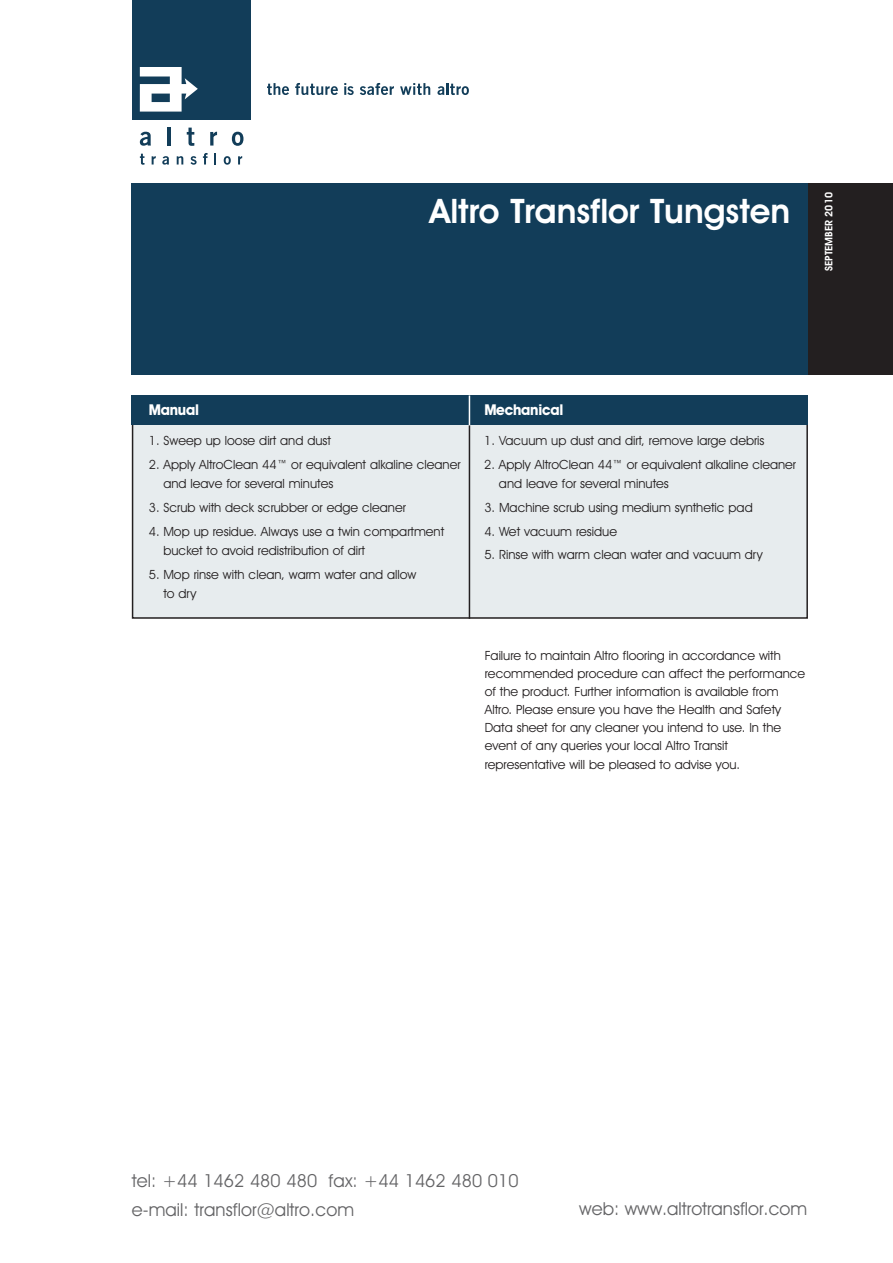
<style>
.page{position:relative;width:893px;height:1263px;background:#fff}
.page>*{position:absolute;margin:0;border:0;box-sizing:border-box;transform-origin:0 0}
.t1{font:600 33.9px "Avant Garde IT Cby BT";color:#fff}
.t2{font:18px/28.5px "Avant Garde IT Cby BT";letter-spacing:.005em;color:#646466}
.t3{font:700 15px "Avant Garde IT Cby BT";letter-spacing:-.02em;color:#fff;scale:.95 1}
.t4{font:12.75px/18px "Avant Garde IT Cby BT";color:#231f20}
.t5{font:600 10.5px "Avant Garde IT Cby BT";letter-spacing:.005em;color:#fff}
</style>
<div class="page">
<div style="left:808px;top:183px;width:85px;height:191px;background:#231f20"></div>
<div style="left:132px;top:183px;width:676px;height:191px;background:#123d59"></div>
<div style="left:133px;top:396px;width:674px;height:222px;background:#e7ecee"></div>
<div style="left:132px;top:395px;width:676px;height:224px;border:2px solid #231f20"></div>
<div style="left:132px;top:395px;width:676px;height:30px;background:#123d59"></div>
<hr style="left:469px;top:425px;width:1px;height:194px;background:#231f20">
<hr style="left:469px;top:395px;width:1px;height:30px;background:#fff">
<div style="left:132px;top:0;width:119px;height:119px;background:#123d59"></div>
<svg style="left:267px;top:83px;width:22px;height:12px"></svg>
<svg style="left:295px;top:83px;width:43px;height:12px"></svg>
<svg style="left:344px;top:83px;width:10px;height:12px"></svg>
<svg style="left:360px;top:83px;width:34px;height:12px"></svg>
<svg style="left:400px;top:83px;width:30px;height:12px"></svg>
<svg style="left:437px;top:83px;width:32px;height:12px"></svg>
<svg style="left:140px;top:132px;width:11px;height:14px"></svg>
<hr style="left:168px;top:127px;width:3px;height:19px;background:#123d59">
<svg style="left:187px;top:128px;width:7px;height:18px"></svg>
<svg style="left:210px;top:132px;width:7px;height:14px"></svg>
<svg style="left:232px;top:132px;width:11px;height:14px"></svg>
<svg style="left:140px;top:154px;width:4px;height:11px"></svg>
<svg style="left:152px;top:156px;width:4px;height:9px"></svg>
<svg style="left:162px;top:156px;width:7px;height:9px"></svg>
<svg style="left:177px;top:156px;width:6px;height:9px"></svg>
<svg style="left:190px;top:156px;width:7px;height:9px"></svg>
<svg style="left:203px;top:153px;width:5px;height:12px"></svg>
<svg style="left:214px;top:153px;width:2px;height:12px"></svg>
<svg style="left:224px;top:156px;width:7px;height:9px"></svg>
<svg style="left:238px;top:156px;width:4px;height:9px"></svg>
<svg style="left:140px;top:67px;width:58px;height:45px"></svg>
<h1 class="t1" style="left:430px;top:191px;width:362px">Altro Transflor Tungsten</h1>
<p class="t5" style="left:822px;top:271px;width:81px;rotate:-90deg">SEPTEMBER 2010</p>
<p class="t3" style="left:149px;top:400px;width:54px">Manual</p>
<p class="t3" style="left:484px;top:400px;width:85px">Mechanical</p>
<p class="t4" style="left:149px;top:431px;width:184px">1. Sweep up loose dirt and dust</p>
<p class="t4" style="left:163px;top:454px;width:299px;line-height:19.5px;text-indent:-15px">2. Apply AltroClean 44™ or equivalent alkaline cleaner and leave for several minutes</p>
<p class="t4" style="left:149px;top:498px;width:259px">3. Scrub with deck scrubber or edge cleaner</p>
<p class="t4" style="left:163px;top:521px;width:282px;line-height:19.5px;text-indent:-15px">4. Mop up residue. Always use a twin compartment bucket to avoid redistribution of dirt</p>
<p class="t4" style="left:163px;top:565px;width:254px;line-height:19.5px;text-indent:-15px">5. Mop rinse with clean, warm water and allow to dry</p>
<p class="t4" style="left:484px;top:431px;width:282px">1. Vacuum up dust and dirt, remove large debris</p>
<p class="t4" style="left:499px;top:454px;width:299px;line-height:19.5px;text-indent:-15px">2. Apply AltroClean 44™ or equivalent alkaline cleaner and leave for several minutes</p>
<p class="t4" style="left:484px;top:498px;width:270px">3. Machine scrub using medium synthetic pad</p>
<p class="t4" style="left:484px;top:522px;width:134px">4. Wet vacuum residue</p>
<p class="t4" style="left:484px;top:546px;width:280px">5. Rinse with warm clean water and vacuum dry</p>
<p class="t4" style="left:485px;top:646px;width:322px">Failure to maintain Altro flooring in accordance with recommended procedure can affect the performance of the product. Further information is available from Altro. Please ensure you have the Health and Safety Data sheet for any cleaner you intend to use. In the event of any queries your local Altro Transit</p>
<p class="t4" style="left:485px;top:755px;width:257px">representative will be pleased to advise you.</p>
<h2 class="t2" style="left:132px;top:1166px;width:388px">tel: +44 1462 480 480 fax: +44 1462 480 010 e-mail: transflor@altro.com</h2>
<h2 class="t2" style="left:579px;top:1194px;width:230px">web: www.altrotransflor.com</h2>
</div>
